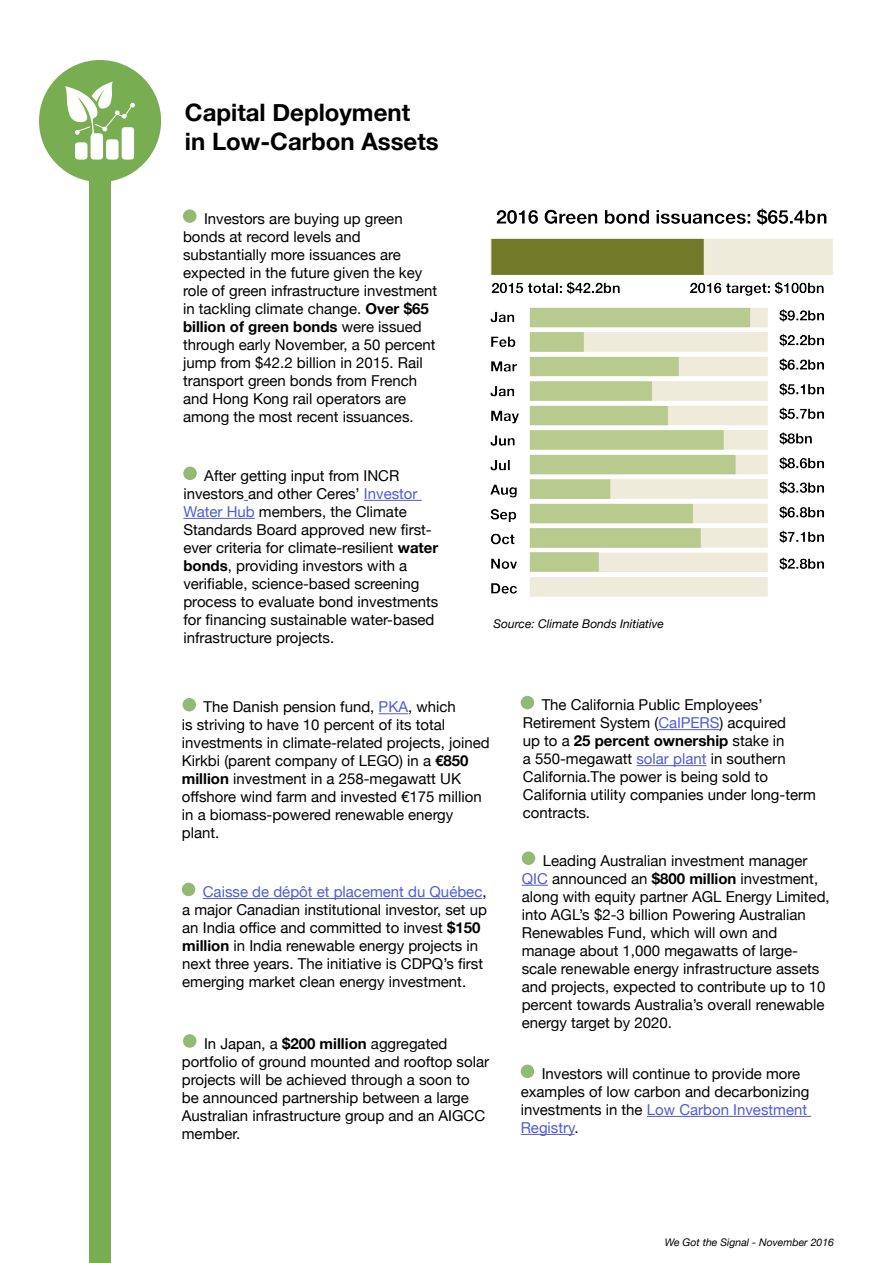
<style>
.page{position:relative;width:893px;height:1263px;background:#fff}
.page>*{position:absolute;margin:0;border:0;box-sizing:border-box;transform-origin:0 0}
.t1{font:700 24px "Helvetica Neue";color:#000}
.t2{font:15px/18px "Helvetica Neue";color:#000}
.t3{font:italic 12px "Helvetica Neue";color:#000}
.t4{font:italic 10.5px "Helvetica Neue";color:#000}
.s1{font-weight:700}
.s2{color:#4f5cd6}
</style>
<div class="page">
<div style="left:39px;top:60px;width:122px;height:122px;background:#78ad52;border-radius:50%"></div>
<div style="left:90px;top:158px;width:21px;height:1105px;background:#78ad52"></div>
<svg style="left:65px;top:82px;width:70px;height:78px"></svg>
<svg style="left:379px;top:713px;width:29px;height:1px"></svg>
<img style="left:490px;top:208px;width:343px;height:389px">
<hr style="left:203px;top:898px;width:279px;height:1px;background:#4f5cd6">
<hr style="left:658px;top:729px;width:61px;height:1px;background:#4f5cd6">
<hr style="left:636px;top:765px;width:70px;height:1px;background:#4f5cd6">
<svg style="left:522px;top:885px;width:26px;height:1px"></svg>
<div style="left:183px;top:209px;width:13px;height:14px;background:#92ba74;border-radius:50%"></div>
<div style="left:183px;top:698px;width:13px;height:13px;background:#92ba74;border-radius:50%"></div>
<div style="left:522px;top:851px;width:13px;height:14px;background:#92ba74;border-radius:50%"></div>
<div style="left:521px;top:696px;width:13px;height:13px;background:#92ba74;border-radius:50%"></div>
<div style="left:183px;top:1034px;width:13px;height:14px;background:#92ba74;border-radius:50%"></div>
<hr style="left:364px;top:500px;width:58px;height:1px;background:#4f5cd6">
<hr style="left:183px;top:518px;width:72px;height:1px;background:#4f5cd6">
<div style="left:183px;top:467px;width:14px;height:13px;background:#92ba74;border-radius:50%"></div>
<hr style="left:647px;top:1116px;width:164px;height:1px;background:#4f5cd6">
<hr style="left:521px;top:1134px;width:54px;height:1px;background:#4f5cd6">
<div style="left:182px;top:883px;width:13px;height:13px;background:#92ba74;border-radius:50%"></div>
<div style="left:521px;top:1064px;width:13px;height:14px;background:#92ba74;border-radius:50%"></div>
<p class="t1" style="left:185px;top:94px;width:227px">Capital Deployment</p>
<p class="t1" style="left:185px;top:122px;width:255px">in Low-Carbon Assets</p>
<p class="t2" style="left:183px;top:210px;width:256px;text-indent:21px">Investors are buying up green bonds at record levels and substantially more issuances are expected in the future given the key role of green infrastructure investment in tackling climate change. <span class="s1">Over $65 billion of green bonds</span> were issued through early November, a 50 percent jump from $42.2 billion in 2015. Rail transport green bonds from French and Hong Kong rail operators are among the most recent issuances.</p>
<p class="t2" style="left:183px;top:467px;width:257px;text-indent:21px">After getting input from INCR investors and other Ceres’ <span class="s2">Investor Water Hub</span> members, the Climate Standards Board approved new first&shy;ever criteria for climate-resilient <span class="s1">water bonds</span>, providing investors with a verifiable, science-based screening process to evaluate bond investments for financing sustainable water-based infrastructure projects.</p>
<p class="t3" style="left:493px;top:615px;width:172px">Source: Climate Bonds Initiative</p>
<p class="t2" style="left:182px;top:699px;width:309px;text-indent:22px">The Danish pension fund, <span class="s2">PKA</span>, which<br>is striving to have 10 percent of its total investments in climate-related projects, joined Kirkbi (parent company of LEGO) in a <span class="s1">€850 million</span> investment in a 258-megawatt UK offshore wind farm and invested €175 million in a biomass-powered renewable energy plant.</p>
<p class="t2" style="left:182px;top:883px;width:306px;text-indent:21px"><span class="s2">Caisse de dépôt et placement du Québec</span>, a major Canadian institutional investor, set up an India office and committed to invest <span class="s1">$150 million</span> in India renewable energy projects in next three years. The initiative is CDPQ’s first emerging market clean energy investment.</p>
<p class="t2" style="left:182px;top:1035px;width:309px;text-indent:22px">In Japan, a <span class="s1">$200 million</span> aggregated portfolio of ground mounted and rooftop solar projects will be achieved through a soon to be announced partnership between a large Australian infrastructure group and an AIGCC member.</p>
<p class="t2" style="left:523px;top:697px;width:295px;text-indent:19px">The California Public Employees’ Retirement System (<span class="s2">CalPERS</span>) acquired<br>up to a <span class="s1">25 percent ownership</span> stake in<br>a 550-megawatt <span class="s2">solar plant</span> in southern California.The power is being sold to California utility companies under long-term contracts.</p>
<p class="t2" style="left:522px;top:852px;width:309px;text-indent:21px">Leading Australian investment manager <span class="s2">QIC</span> announced an <span class="s1">$800 million</span> investment, along with equity partner AGL Energy Limited, into AGL’s $2-3 billion Powering Australian Renewables Fund, which will own and manage about 1,000 megawatts of large&shy;scale renewable energy infrastructure assets and projects, expected to contribute up to 10 percent towards Australia’s overall renewable energy target by 2020.</p>
<p class="t2" style="left:521px;top:1065px;width:290px;text-indent:21px">Investors will continue to provide more examples of low carbon and decarbonizing investments in the <span class="s2">Low Carbon Investment Registry</span>.</p>
<p class="t4" style="left:665px;top:1235px;width:171px">We Got the Signal - November 2016</p>
</div>
